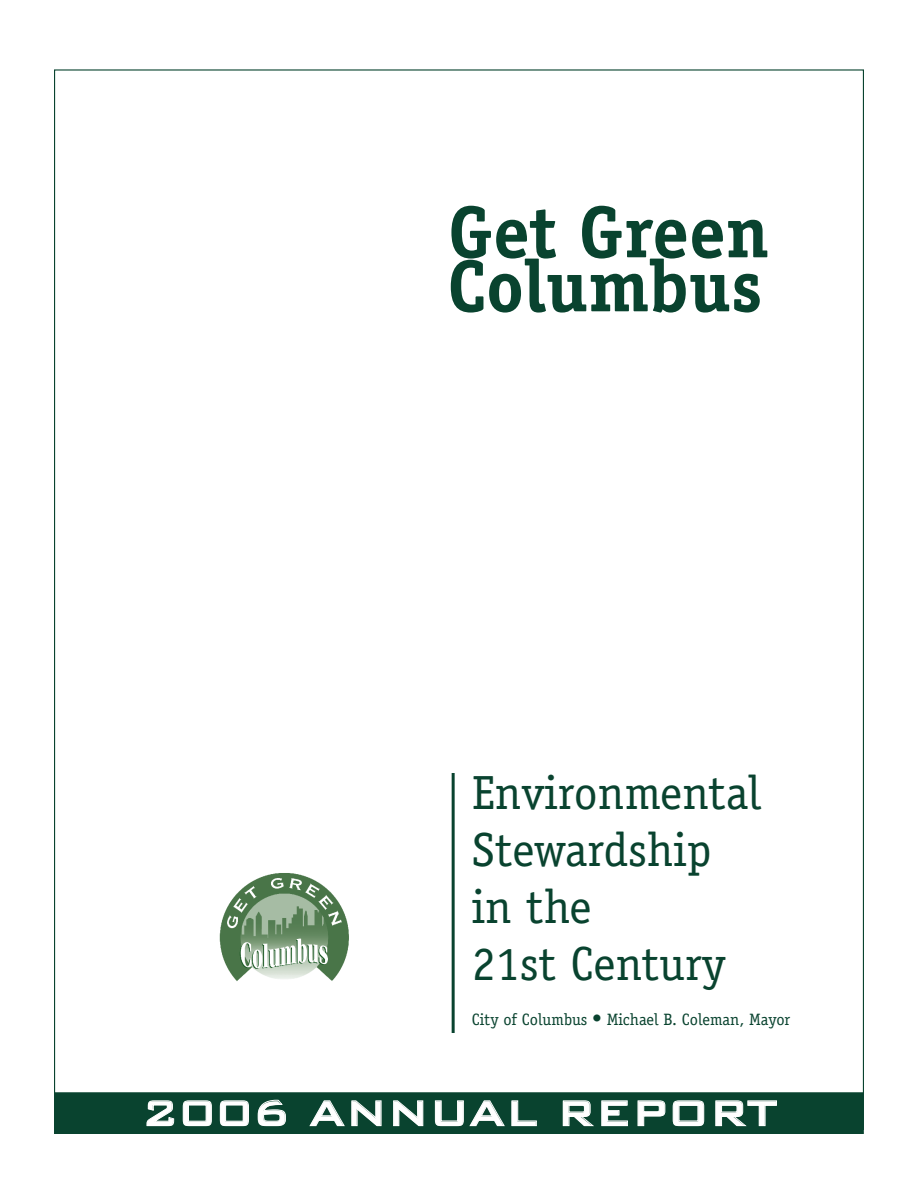
<style>
.page{position:relative;width:918px;height:1188px;background:#fff}
.page>*{position:absolute;margin:0;border:0;box-sizing:border-box;transform-origin:0 0}
.t1{font:700 73.5px/54px "Officina Serif";color:#09432f}
.t2{font:48px/57px "Officina Serif";color:#09432f}
.t3{font:500 48px "Bank Gothic BT";color:#fff}
.t4{font:16.5px "Officina Serif";color:#09432f}
.s1{font-size:19.5px}
</style>
<div class="page">
<div style="left:55px;top:1093px;width:808px;height:40px;background:#09432f"></div>
<div style="left:54px;top:1092px;width:810px;height:42px;border:1px solid #09432f"></div>
<svg style="left:146px;top:1100px;width:28px;height:26px"></svg>
<svg style="left:183px;top:1100px;width:29px;height:26px"></svg>
<svg style="left:220px;top:1100px;width:29px;height:26px"></svg>
<svg style="left:258px;top:1099px;width:28px;height:27px"></svg>
<svg style="left:309px;top:1100px;width:36px;height:27px"></svg>
<svg style="left:351px;top:1100px;width:31px;height:26px"></svg>
<svg style="left:393px;top:1100px;width:31px;height:26px"></svg>
<svg style="left:435px;top:1100px;width:70px;height:27px"></svg>
<svg style="left:511px;top:1100px;width:26px;height:26px"></svg>
<svg style="left:563px;top:1100px;width:31px;height:26px"></svg>
<svg style="left:601px;top:1100px;width:27px;height:26px"></svg>
<svg style="left:637px;top:1100px;width:29px;height:26px"></svg>
<svg style="left:672px;top:1100px;width:32px;height:26px"></svg>
<svg style="left:715px;top:1100px;width:62px;height:26px"></svg>
<img style="left:219px;top:873px;width:130px;height:108px">
<hr style="left:452px;top:773px;width:3px;height:260px;background:#09432f">
<h1 class="t1" style="left:448px;top:204px;width:323px">Get Green<br>Columbus</h1>
<p class="t2" style="left:472px;top:765px;width:291px">Environmental<br>Stewardship in the<br>21st Century</p>
<p class="t4" style="left:472px;top:1010px;width:320px">City of Columbus <span class="s1">•</span> Michael B. Coleman, Mayor</p>
<p class="t3" style="left:142px;top:1087px;width:637px">2006 ANNUAL REPORT</p>
</div>
